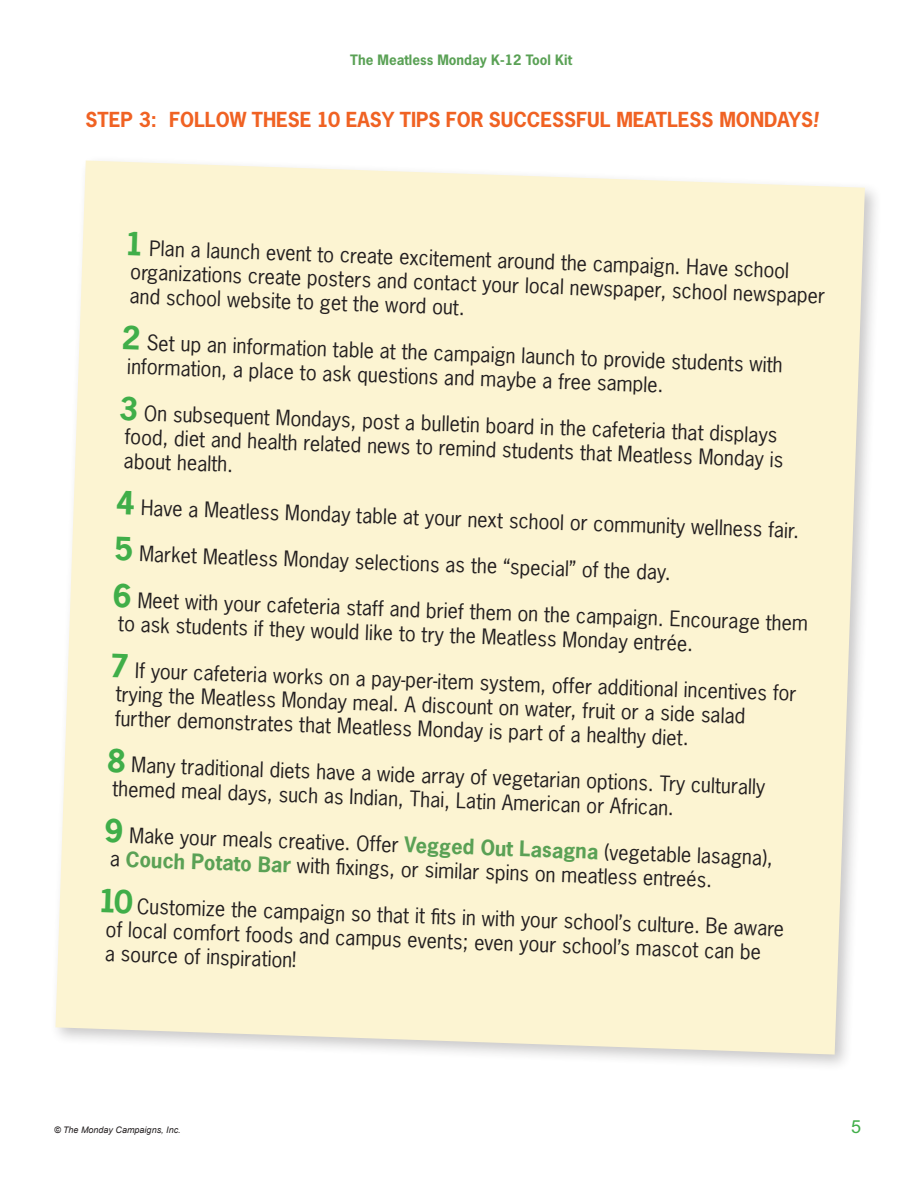
<style>
.page{position:relative;width:918px;height:1188px;background:#fff}
.page>*{position:absolute;margin:0;border:0;box-sizing:border-box;transform-origin:0 0}
.t1{font:20.1px/24.2px "News Gothic";color:#231f20}
.t2{font:700 19.5px "News Gothic";color:#f06223}
.t3{font:18px "Arial";color:#40ae49}
.t4{font:700 13.5px "News Gothic";color:#5aa155}
.t5{font:italic 9px "Arial";color:#231f20}
.s1{font-style:italic}
.s2{font-weight:700;font-size:30.15px;color:#40ae49}
.s3{font-weight:700;color:#5aa155}
</style>
<div class="page">
<div style="left:49px;top:154px;width:834px;height:918px;background:#231f20;opacity:.25"></div>
<div style="left:55px;top:160px;width:810px;height:895px;background:#fcf4d2"></div>
<svg style="left:102px;top:889px;width:31px;height:25px"></svg>
<p class="t4" style="left:350px;top:51px;width:223px">The Meatless Monday K-12 Tool Kit</p>
<p class="t2" style="left:86px;top:107px;width:734px">STEP 3: FOLLOW THESE 10 EASY TIPS FOR SUCCESSFUL MEATLESS MONDAYS<span class="s1">!</span></p>
<p class="t1" style="left:132px;top:235px;width:696px;text-indent:-6px;rotate:2deg"><span class="s2">1</span> Plan a launch event to create excitement around the campaign. Have school organizations create posters and contact your local newspaper, school newspaper and school website to get the word out.</p>
<p class="t1" style="left:129px;top:329px;width:657px;text-indent:-6px;rotate:2deg"><span class="s2">2</span> Set up an information table at the campaign launch to provide students with information, a place to ask questions and maybe a free sample.</p>
<p class="t1" style="left:126px;top:400px;width:661px;text-indent:-6px;rotate:2deg"><span class="s2">3</span> On subsequent Mondays, post a bulletin board in the cafeteria that displays food, diet and health related news to remind students that Meatless Monday is about health.</p>
<p class="t1" style="left:116px;top:494px;width:685px;rotate:2deg"><span class="s2">4</span> Have a Meatless Monday table at your next school or community wellness fair.</p>
<p class="t1" style="left:115px;top:540px;width:558px;rotate:2deg"><span class="s2">5</span> Market Meatless Monday selections as the “special” of the day.</p>
<p class="t1" style="left:120px;top:587px;width:691px;text-indent:-6px;rotate:2deg"><span class="s2">6</span> Meet with your cafeteria staff and brief them on the campaign. Encourage them to ask students if they would like to try the Meatless Monday entrée.</p>
<p class="t1" style="left:117px;top:657px;width:682px;text-indent:-6px;rotate:2deg"><span class="s2">7</span> If your cafeteria works on a pay-per-item system, offer additional incentives for trying the Meatless Monday meal. A discount on water, fruit or a side salad further demonstrates that Meatless Monday is part of a healthy diet.</p>
<p class="t1" style="left:114px;top:752px;width:654px;text-indent:-6px;rotate:2deg"><span class="s2">8</span> Many traditional diets have a wide array of vegetarian options. Try culturally themed meal days, such as Indian, Thai, Latin American or African.</p>
<p class="t1" style="left:111px;top:822px;width:664px;text-indent:-6px;rotate:2deg"><span class="s2">9</span> Make your meals creative. Offer <span class="s3">Vegged Out Lasagna</span> (vegetable lasagna), a <span class="s3">Couch Potato Bar</span> with fi xings, or similar spins on meatless entreés.</p>
<p class="t1" style="left:106px;top:916px;width:657px;rotate:2deg">of local comfort foods and campus events; even your school’s mascot can be</p>
<p class="t1" style="left:137px;top:893px;width:649px;rotate:2deg">Customize the campaign so that it fi ts in with your school’s culture. Be aware</p>
<p class="t1" style="left:105px;top:941px;width:193px;rotate:2deg">a source of inspiration!</p>
<p class="t5" style="left:54px;top:1124px;width:128px">© The Monday Campaigns, Inc.</p>
<p class="t3" style="left:851px;top:1116px;width:12px">5</p>
</div>
